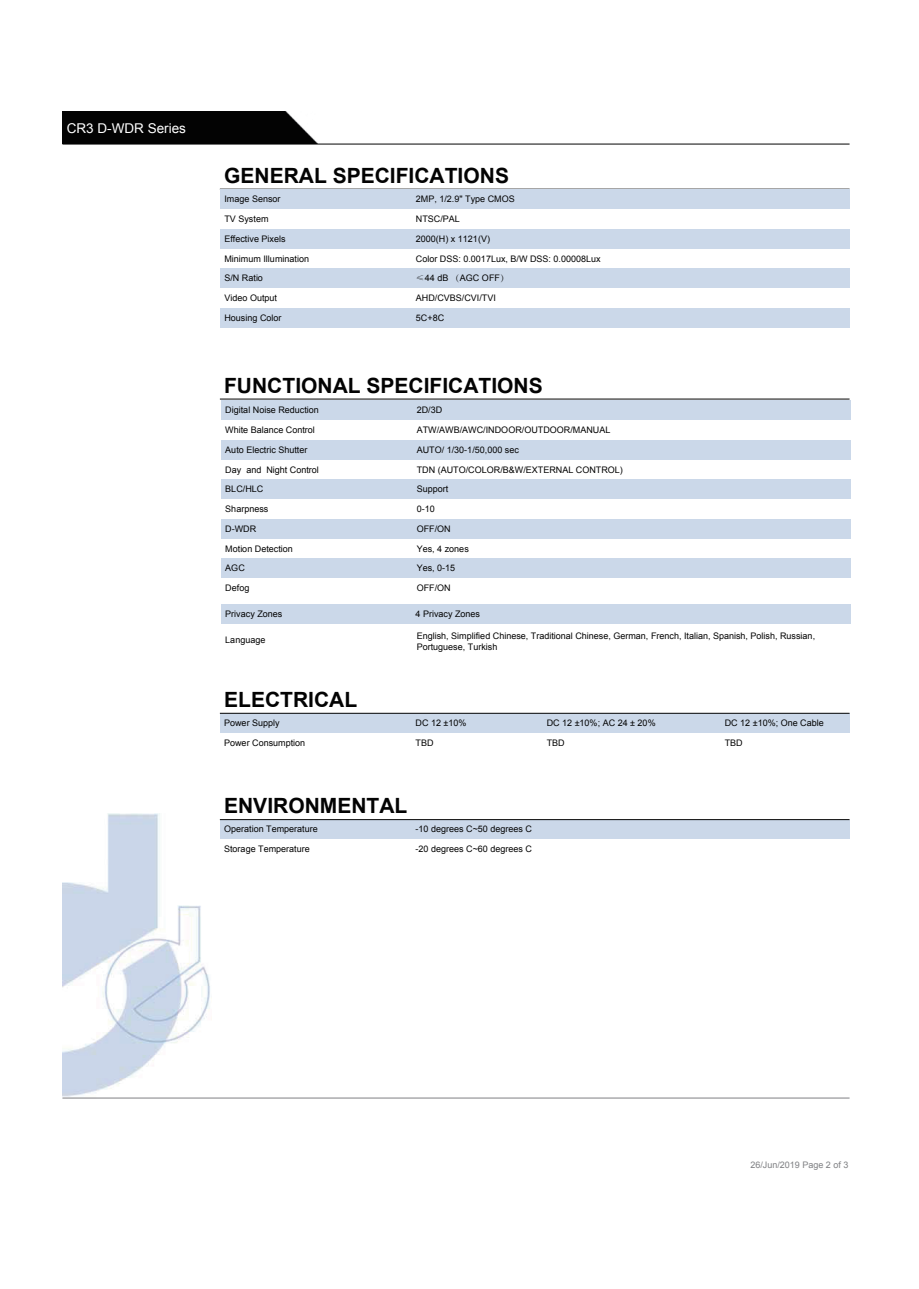
<style>
.page{position:relative;width:919px;height:1289px;background:#fff}
.page>*{position:absolute;margin:0;border:0;box-sizing:border-box;transform-origin:0 0}
.t1{font:700 21px "Arial";color:#030303}
.t2{font:13.5px "Arial";color:#fff}
.t3{font:9px/19.8px "Arial";color:#030303}
.t4{font:9px "Arial";color:#7f8083}
.s1{font-family:"Adobe Song Std";font-weight:300}
</style>
<div class="page">
<div style="left:220px;top:713px;width:191px;height:20px;background:#cbd8e9"></div>
<div style="left:411px;top:713px;width:438px;height:20px;background:#cbd8e9"></div>
<div style="left:220px;top:819px;width:191px;height:20px;background:#cbd8e9"></div>
<div style="left:411px;top:819px;width:438px;height:20px;background:#cbd8e9"></div>
<div style="left:62px;top:111px;width:256px;height:32px;background:#030303"></div>
<hr style="left:62px;top:144px;width:787px;height:1px;background:#030303">
<hr style="left:220px;top:398px;width:629px;height:1px;background:#030303">
<hr style="left:220px;top:713px;width:629px;height:1px;background:#030303">
<hr style="left:220px;top:819px;width:629px;height:1px;background:#030303">
<img style="left:62px;top:813px;width:148px;height:284px">
<hr style="left:62px;top:1097px;width:787px;height:1px;background:#7f8083">
<div style="left:220px;top:189px;width:191px;height:20px;background:#cbd8e9"></div>
<div style="left:411px;top:189px;width:438px;height:20px;background:#cbd8e9"></div>
<div style="left:220px;top:229px;width:191px;height:20px;background:#cbd8e9"></div>
<div style="left:411px;top:229px;width:438px;height:20px;background:#cbd8e9"></div>
<div style="left:220px;top:268px;width:191px;height:20px;background:#cbd8e9"></div>
<div style="left:411px;top:268px;width:438px;height:20px;background:#cbd8e9"></div>
<div style="left:220px;top:308px;width:191px;height:20px;background:#cbd8e9"></div>
<div style="left:411px;top:308px;width:438px;height:20px;background:#cbd8e9"></div>
<div style="left:221px;top:400px;width:191px;height:20px;background:#cbd8e9"></div>
<div style="left:412px;top:400px;width:438px;height:20px;background:#cbd8e9"></div>
<div style="left:221px;top:440px;width:191px;height:19px;background:#cbd8e9"></div>
<div style="left:412px;top:440px;width:438px;height:19px;background:#cbd8e9"></div>
<div style="left:221px;top:479px;width:191px;height:20px;background:#cbd8e9"></div>
<div style="left:412px;top:479px;width:438px;height:20px;background:#cbd8e9"></div>
<div style="left:221px;top:519px;width:191px;height:20px;background:#cbd8e9"></div>
<div style="left:412px;top:519px;width:438px;height:20px;background:#cbd8e9"></div>
<div style="left:221px;top:558px;width:191px;height:20px;background:#cbd8e9"></div>
<div style="left:221px;top:604px;width:191px;height:19px;background:#cbd8e9"></div>
<div style="left:412px;top:558px;width:438px;height:20px;background:#cbd8e9"></div>
<div style="left:412px;top:604px;width:438px;height:19px;background:#cbd8e9"></div>
<h2 class="t2" style="left:67px;top:119px;width:121px">CR3 D-WDR Series</h2>
<h1 class="t1" style="left:224px;top:162px;width:286px">GENERAL SPECIFICATIONS</h1>
<p class="t3" style="left:224px;top:189px;width:58px">Image Sensor</p>
<p class="t3" style="left:416px;top:189px;width:100px">2MP, 1/2.9" Type CMOS</p>
<p class="t3" style="left:224px;top:209px;width:46px">TV System</p>
<p class="t3" style="left:416px;top:209px;width:46px">NTSC/PAL</p>
<p class="t3" style="left:224px;top:229px;width:63px">Effective Pixels</p>
<p class="t3" style="left:416px;top:229px;width:76px">2000(H) x 1121(V)</p>
<p class="t3" style="left:224px;top:249px;width:86px">Minimum Illumination<br>S/N Ratio</p>
<p class="t3" style="left:416px;top:249px;width:186px">Color DSS: 0.0017Lux, B/W DSS: 0.00008Lux</p>
<p class="t3" style="left:416px;top:268px;width:95px"><span class="s1">≤</span>44 dB <span class="s1">（</span>AGC OFF<span class="s1">）</span></p>
<p class="t3" style="left:224px;top:288px;width:54px">Video Output</p>
<p class="t3" style="left:416px;top:288px;width:82px">AHD/CVBS/CVI/TVI</p>
<p class="t3" style="left:224px;top:308px;width:59px">Housing Color</p>
<p class="t3" style="left:416px;top:308px;width:30px">5C+8C</p>
<h1 class="t1" style="left:224px;top:371px;width:320px">FUNCTIONAL SPECIFICATIONS</h1>
<p class="t3" style="left:225px;top:400px;width:95px">Digital Noise Reduction</p>
<p class="t3" style="left:417px;top:400px;width:27px">2D/3D</p>
<p class="t3" style="left:225px;top:420px;width:91px">White Balance Control</p>
<p class="t3" style="left:417px;top:420px;width:195px">ATW/AWB/AWC/INDOOR/OUTDOOR/MANUAL</p>
<p class="t3" style="left:225px;top:440px;width:84px">Auto Electric Shutter</p>
<p class="t3" style="left:417px;top:440px;width:104px">AUTO/ 1/30-1/50,000 sec</p>
<p class="t3" style="left:225px;top:459px;width:95px">Day and Night Control</p>
<p class="t3" style="left:417px;top:459px;width:208px">TDN (AUTO/COLOR/B&amp;W/EXTERNAL CONTROL)</p>
<p class="t3" style="left:225px;top:479px;width:40px">BLC/HLC</p>
<p class="t3" style="left:417px;top:479px;width:33px">Support</p>
<p class="t3" style="left:225px;top:499px;width:45px">Sharpness</p>
<p class="t3" style="left:417px;top:499px;width:20px">0-10</p>
<p class="t3" style="left:225px;top:519px;width:32px">D-WDR</p>
<p class="t3" style="left:417px;top:519px;width:36px">OFF/ON</p>
<p class="t3" style="left:225px;top:538px;width:69px">Motion Detection</p>
<p class="t3" style="left:417px;top:538px;width:54px">Yes, 4 zones</p>
<p class="t3" style="left:225px;top:558px;width:21px">AGC</p>
<p class="t3" style="left:417px;top:558px;width:40px">Yes, 0-15</p>
<p class="t3" style="left:225px;top:578px;width:26px">Defog</p>
<p class="t3" style="left:417px;top:578px;width:36px">OFF/ON</p>
<p class="t3" style="left:225px;top:604px;width:59px">Privacy Zones</p>
<p class="t3" style="left:225px;top:630px;width:42px">Language</p>
<p class="t3" style="left:415px;top:604px;width:66px">4 Privacy Zones</p>
<p class="t3" style="left:417px;top:630px;width:400px;line-height:10.8px">English, Simplified Chinese, Traditional Chinese, German, French, Italian, Spanish, Polish, Russian,<br>Portuguese, Turkish</p>
<h1 class="t1" style="left:224px;top:685px;width:134px">ELECTRICAL</h1>
<p class="t3" style="left:224px;top:713px;width:57px">Power Supply</p>
<p class="t3" style="left:415px;top:713px;width:52px">DC 12 ±10%</p>
<p class="t3" style="left:546px;top:713px;width:110px">DC 12 ±10%; AC 24 ± 20%</p>
<p class="t3" style="left:224px;top:733px;width:83px">Power Consumption</p>
<p class="t3" style="left:415px;top:733px;width:19px">TBD</p>
<p class="t3" style="left:546px;top:733px;width:19px">TBD</p>
<h1 class="t1" style="left:224px;top:792px;width:185px">ENVIRONMENTAL</h1>
<p class="t3" style="left:224px;top:819px;width:95px">Operation Temperature</p>
<p class="t3" style="left:415px;top:819px;width:118px">-10 degrees C~50 degrees C</p>
<p class="t3" style="left:224px;top:839px;width:87px">Storage Temperature</p>
<p class="t3" style="left:415px;top:839px;width:118px">-20 degrees C~60 degrees C</p>
<p class="t3" style="left:724px;top:713px;width:100px">DC 12 ±10%; One Cable<br>TBD</p>
<p class="t4" style="left:750px;top:1158px;width:100px">26/Jun/2019 Page 2 of 3</p>
</div>
